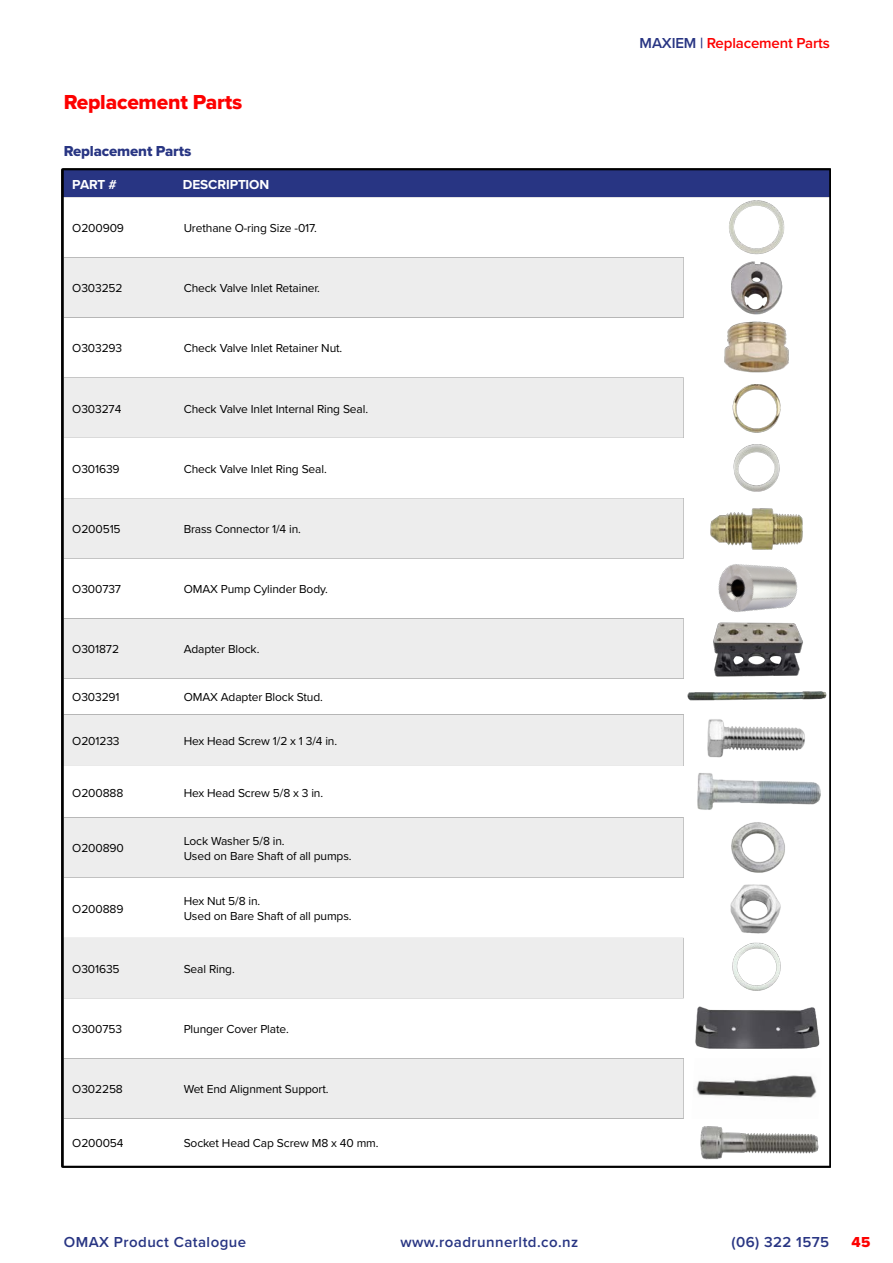
<style>
.page{position:relative;width:893px;height:1263px;background:#fff}
.page>*{position:absolute;margin:0;border:0;box-sizing:border-box;transform-origin:0 0}
.t1{font:21px "Proxima Nova Extrabld";letter-spacing:-.01em;color:#fd0100}
.t2{font:600 15px "Proxima Nova";letter-spacing:.03em;color:#283583}
.t3{font:600 15px "Proxima Nova";letter-spacing:-.01em;color:#fd0100}
.t4{font:15px "Proxima Nova Extrabld";letter-spacing:-.01em;color:#283583}
.t5{font:15px "Proxima Nova Extrabld";color:#fd0100}
.t6{font:700 13.5px "Proxima Nova";letter-spacing:-.005em;color:#fff}
.t7{font:12px/14.9px "Proxima Nova";letter-spacing:-.01em;color:#000}
.s1{color:#283583}
</style>
<div class="page">
<div style="left:64px;top:170px;width:765px;height:27px;background:#283583"></div>
<svg style="left:64px;top:257px;width:620px;height:861px;fill:#ededed"></svg>
<img style="left:705px;top:197px;width:102px;height:58px">
<img style="left:731px;top:261px;width:52px;height:54px">
<img style="left:724px;top:321px;width:65px;height:52px">
<img style="left:732px;top:384px;width:49px;height:108px">
<img style="left:710px;top:508px;width:93px;height:42px">
<img style="left:718px;top:564px;width:80px;height:48px">
<img style="left:713px;top:622px;width:90px;height:55px">
<img style="left:687px;top:691px;width:140px;height:10px">
<img style="left:707px;top:719px;width:98px;height:39px">
<img style="left:697px;top:773px;width:124px;height:37px">
<img style="left:731px;top:822px;width:54px;height:51px">
<img style="left:730px;top:884px;width:51px;height:50px">
<img style="left:732px;top:942px;width:49px;height:49px">
<img style="left:695px;top:1006px;width:125px;height:43px">
<img style="left:696px;top:1075px;width:121px;height:23px">
<img style="left:684px;top:1126px;width:145px;height:40px">
<h1 class="t1" style="left:64px;top:86px;width:180px">Replacement Parts</h1>
<p class="t4" style="left:64px;top:140px;width:129px">Replacement Parts</p>
<p class="t6" style="left:72px;top:174px;width:46px">PART #</p>
<p class="t6" style="left:183px;top:174px;width:88px">DESCRIPTION</p>
<p class="t7" style="left:72px;top:220px;width:53px">O200909</p>
<p class="t7" style="left:184px;top:220px;width:135px">Urethane O-ring Size -017.</p>
<p class="t7" style="left:72px;top:280px;width:52px">O303252</p>
<p class="t7" style="left:184px;top:280px;width:138px">Check Valve Inlet Retainer.</p>
<p class="t7" style="left:72px;top:340px;width:52px">O303293</p>
<p class="t7" style="left:184px;top:340px;width:160px">Check Valve Inlet Retainer Nut.</p>
<p class="t7" style="left:72px;top:401px;width:51px">O303274</p>
<p class="t7" style="left:184px;top:401px;width:186px">Check Valve Inlet Internal Ring Seal.</p>
<p class="t7" style="left:72px;top:461px;width:49px">O301639</p>
<p class="t7" style="left:184px;top:461px;width:145px">Check Valve Inlet Ring Seal.</p>
<p class="t7" style="left:72px;top:521px;width:50px">O200515</p>
<p class="t7" style="left:184px;top:521px;width:119px">Brass Connector 1/4 in.</p>
<p class="t7" style="left:72px;top:581px;width:50px">O300737</p>
<p class="t7" style="left:184px;top:581px;width:146px">OMAX Pump Cylinder Body.</p>
<p class="t7" style="left:72px;top:641px;width:48px">O301872</p>
<p class="t7" style="left:184px;top:641px;width:77px">Adapter Block.</p>
<p class="t7" style="left:72px;top:689px;width:49px">O303291</p>
<p class="t7" style="left:184px;top:689px;width:141px">OMAX Adapter Block Stud.</p>
<p class="t7" style="left:72px;top:733px;width:49px">O201233</p>
<p class="t7" style="left:184px;top:733px;width:155px">Hex Head Screw 1/2 x 1 3/4 in.</p>
<p class="t7" style="left:72px;top:784px;width:53px">O200888</p>
<p class="t7" style="left:184px;top:784px;width:141px">Hex Head Screw 5/8 x 3 in.</p>
<p class="t7" style="left:72px;top:840px;width:53px">O200890</p>
<p class="t7" style="left:184px;top:833px;width:169px">Lock Washer 5/8 in.<br>Used on Bare Shaft of all pumps.</p>
<p class="t7" style="left:72px;top:901px;width:53px">O200889</p>
<p class="t7" style="left:184px;top:893px;width:169px">Hex Nut 5/8 in.<br>Used on Bare Shaft of all pumps.</p>
<p class="t7" style="left:72px;top:961px;width:49px">O301635</p>
<p class="t7" style="left:184px;top:961px;width:53px">Seal Ring.</p>
<p class="t7" style="left:72px;top:1021px;width:51px">O300753</p>
<p class="t7" style="left:184px;top:1021px;width:107px">Plunger Cover Plate.</p>
<p class="t7" style="left:72px;top:1081px;width:52px">O302258</p>
<p class="t7" style="left:184px;top:1081px;width:146px">Wet End Alignment Support.</p>
<p class="t7" style="left:72px;top:1135px;width:53px">O200054</p>
<p class="t7" style="left:184px;top:1135px;width:196px">Socket Head Cap Screw M8 x 40 mm.</p>
<p class="t3" style="left:640px;top:32px;width:192px"><span class="s1">MAXIEM |</span> Replacement Parts</p>
<p class="t2" style="left:64px;top:1231px;width:184px">OMAX Product Catalogue</p>
<p class="t2" style="left:400px;top:1231px;width:179px">www.roadrunnerltd.co.nz</p>
<p class="t2" style="left:731px;top:1231px;width:99px">(06) 322 1575</p>
<p class="t5" style="left:852px;top:1231px;width:20px">45</p>
</div>
